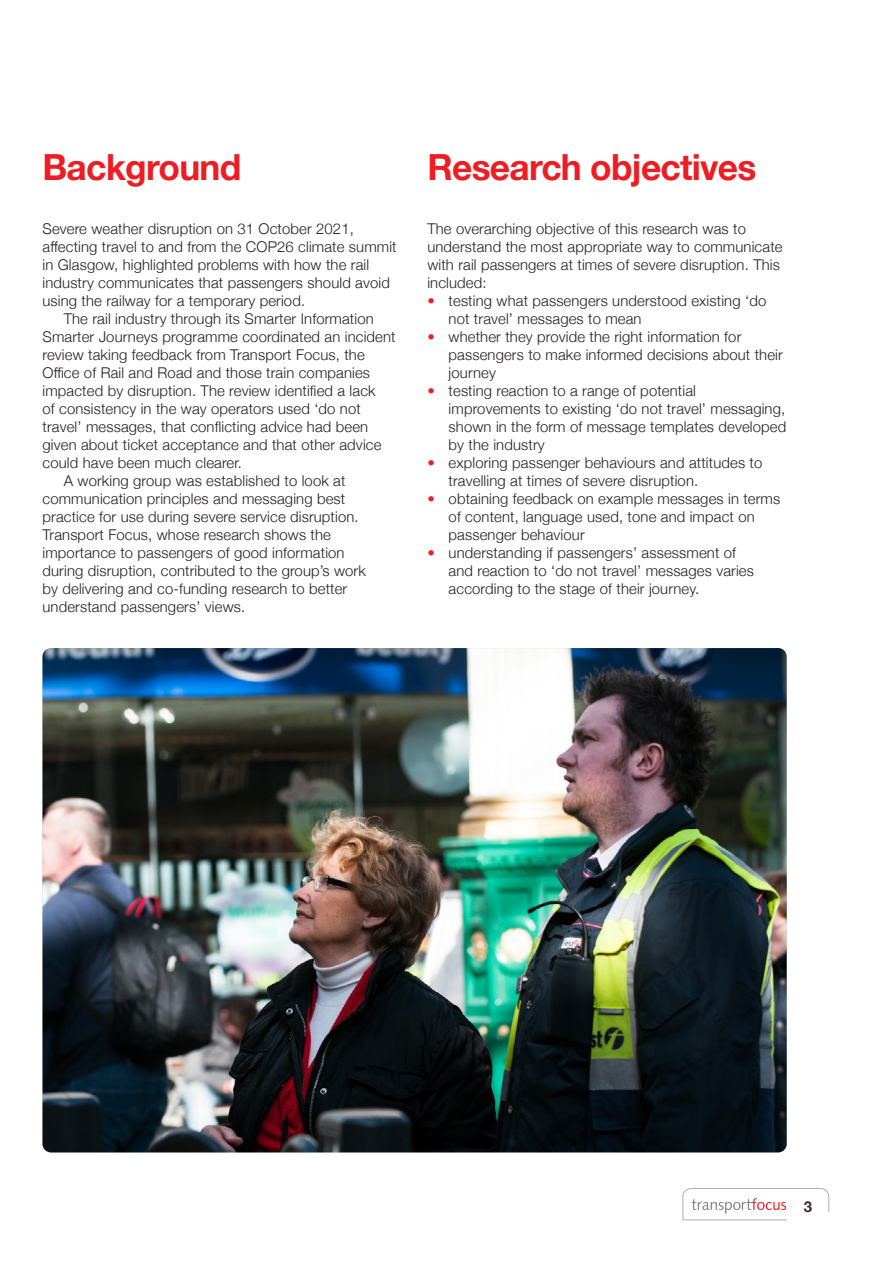
<style>
.page{position:relative;width:893px;height:1263px;background:#fff}
.page>*{position:absolute;margin:0;border:0;box-sizing:border-box;transform-origin:0 0}
.heading_-_standard{font:700 36px "Helvetica Neue";letter-spacing:-.02em;color:#ee1d23}
.t1{font:700 15px "Helvetica Neue";color:#3e2732}
.light_body_10pt{font:300 14.85px/18px "Helvetica Neue";letter-spacing:.01em;color:#231f20}
.light_body_10pt_no_indent{font:300 14.85px/18px "Helvetica Neue";letter-spacing:.01em;color:#231f20}
.s1{color:#ee1d23}
</style>
<div class="page">
<svg style="left:682px;top:1188px;width:148px;height:32px"></svg>
<img style="left:43px;top:648px;width:744px;height:504px">
<p class="heading_-_standard" style="left:43px;top:139px;width:200px">Background</p>
<p class="heading_-_standard" style="left:427px;top:139px;width:331px">Research objectives</p>
<p class="light_body_10pt_no_indent" style="left:43px;top:219px;width:356px">Severe weather disruption on 31 October 2021, affecting travel to and from the COP26 climate summit in Glasgow, highlighted problems with how the rail industry communicates that passengers should avoid using the railway for a temporary period.</p>
<p class="light_body_10pt" style="left:43px;top:309px;width:355px;text-indent:21px">The rail industry through its Smarter Information Smarter Journeys programme coordinated an incident review taking feedback from Transport Focus, the Office of Rail and Road and those train companies impacted by disruption. The review identified a lack<br>of consistency in the way operators used ‘do not travel’ messages, that conflicting advice had been given about ticket acceptance and that other advice could have been much clearer.</p>
<p class="light_body_10pt" style="left:43px;top:471px;width:325px;text-indent:21px">A working group was established to look at communication principles and messaging best practice for use during severe service disruption.<br>Transport Focus, whose research shows the importance to passengers of good information during disruption, contributed to the group’s work by delivering and co-funding research to better understand passengers’ views.</p>
<p class="light_body_10pt_no_indent" style="left:427px;top:219px;width:357px">The overarching objective of this research was to understand the most appropriate way to communicate with rail passengers at times of severe disruption. This included:</p>
<p class="light_body_10pt" style="left:449px;top:291px;width:319px;text-indent:-21px"><span class="s1">•</span> testing what passengers understood existing ‘do not travel’ messages to mean</p>
<p class="light_body_10pt" style="left:449px;top:327px;width:336px;text-indent:-21px"><span class="s1">•</span> whether they provide the right information for passengers to make informed decisions about their journey</p>
<p class="light_body_10pt" style="left:449px;top:381px;width:339px;text-indent:-21px"><span class="s1">•</span> testing reaction to a range of potential improvements to existing ‘do not travel’ messaging, shown in the form of message templates developed by the industry</p>
<p class="light_body_10pt" style="left:449px;top:453px;width:315px;text-indent:-21px"><span class="s1">•</span> exploring passenger behaviours and attitudes to travelling at times of severe disruption.</p>
<p class="light_body_10pt" style="left:449px;top:489px;width:333px;text-indent:-21px"><span class="s1">•</span> obtaining feedback on example messages in terms of content, language used, tone and impact on passenger behaviour</p>
<p class="light_body_10pt" style="left:449px;top:543px;width:307px;text-indent:-21px"><span class="s1">•</span> understanding if passengers’ assessment of and reaction to ‘do not travel’ messages varies according to the stage of their journey.</p>
<p class="t1" style="left:804px;top:1195px;width:10px">3</p>
</div>
